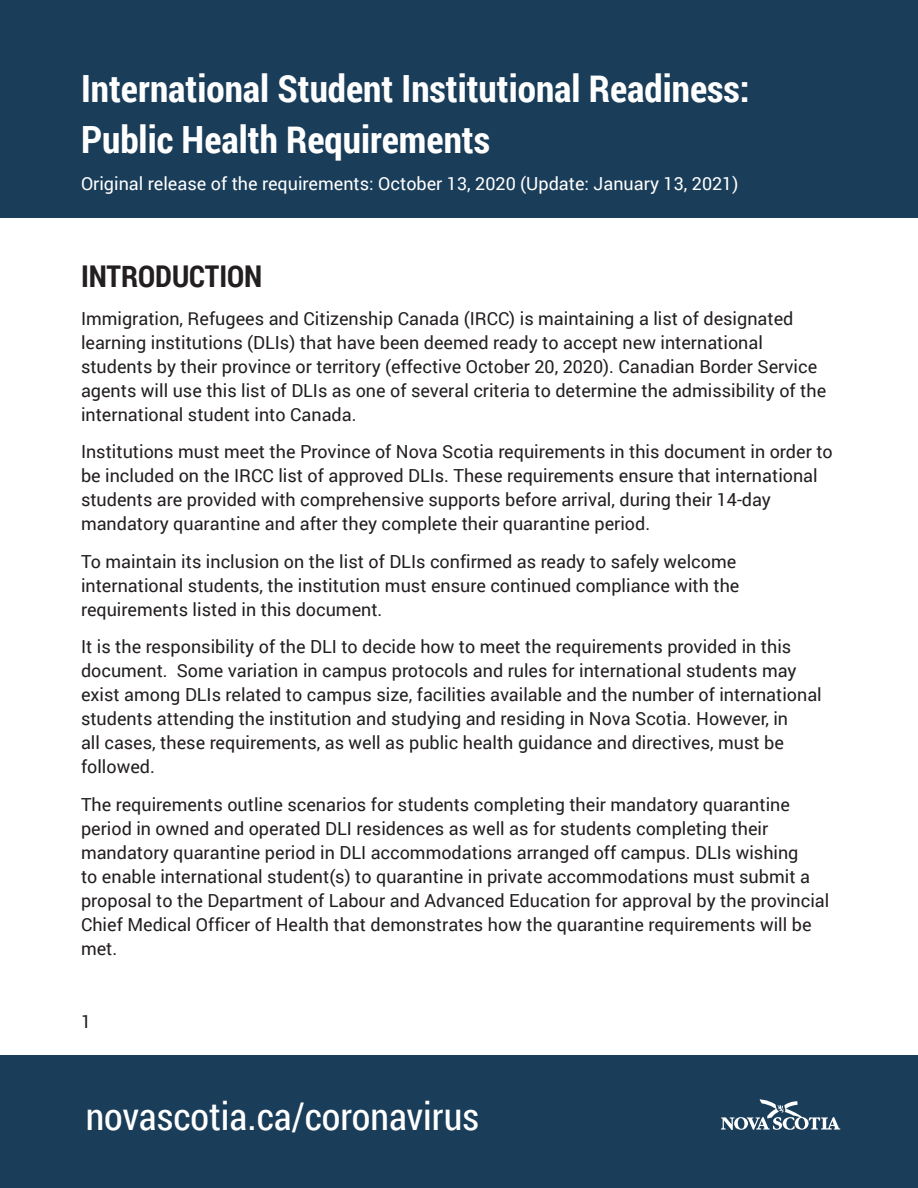
<style>
.page{position:relative;width:918px;height:1188px;background:#fff}
.page>*{position:absolute;margin:0;border:0;box-sizing:border-box;transform-origin:0 0}
.t1{font:38.25px "Roboto Condensed";color:#fff}
.t2{font:700 37.5px "Roboto Condensed";color:#fff}
.Subhead_1{font:700 30px "Roboto Condensed";color:#231f20}
.Body{font:18px/24px "Roboto";color:#231f20}
.Body-2{font:18px "Roboto";color:#fff}
</style>
<div class="page">
<div style="left:0;top:1055px;width:918px;height:133px;background:#1a3d59"></div>
<svg style="left:721px;top:1099px;width:119px;height:31px"></svg>
<div style="left:0;top:0;width:918px;height:217px;background:#1a3d59"></div>
<p class="t2" style="left:81px;top:62px;width:670px">International Student Institutional Readiness:</p>
<p class="t2" style="left:81px;top:113px;width:411px">Public Health Requirements</p>
<p class="Body-2" style="left:81px;top:170px;width:659px">Original release of the requirements: October 13, 2020 (Update: January 13, 2021)</p>
<p class="Subhead_1" style="left:81px;top:256px;width:183px">INTRODUCTION</p>
<p class="Body" style="left:81px;top:306px;width:747px">Immigration, Refugees and Citizenship Canada (IRCC) is maintaining a list of designated learning institutions (DLIs) that have been deemed ready to accept new international students by their province or territory (effective October 20, 2020). Canadian Border Service agents will use this list of DLIs as one of several criteria to determine the admissibility of the international student into Canada.</p>
<p class="Body" style="left:81px;top:439px;width:753px">Institutions must meet the Province of Nova Scotia requirements in this document in order to be included on the IRCC list of approved DLIs. These requirements ensure that international students are provided with comprehensive supports before arrival, during their 14-day mandatory quarantine and after they complete their quarantine period.</p>
<p class="Body" style="left:81px;top:549px;width:660px">To maintain its inclusion on the list of DLIs confirmed as ready to safely welcome international students, the institution must ensure continued compliance with the requirements listed in this document.</p>
<p class="Body" style="left:81px;top:634px;width:742px">It is the responsibility of the DLI to decide how to meet the requirements provided in this document. Some variation in campus protocols and rules for international students may exist among DLIs related to campus size, facilities available and the number of international students attending the institution and studying and residing in Nova Scotia. However, in<br>all cases, these requirements, as well as public health guidance and directives, must be followed.</p>
<p class="Body" style="left:81px;top:792px;width:750px">The requirements outline scenarios for students completing their mandatory quarantine period in owned and operated DLI residences as well as for students completing their mandatory quarantine period in DLI accommodations arranged off campus. DLIs wishing<br>to enable international student(s) to quarantine in private accommodations must submit a proposal to the Department of Labour and Advanced Education for approval by the provincial Chief Medical Officer of Health that demonstrates how the quarantine requirements will be met.</p>
<p class="Body" style="left:81px;top:1008px;width:12px">1</p>
<h1 class="t1" style="left:86px;top:1090px;width:395px">novascotia.ca/coronavirus</h1>
</div>
